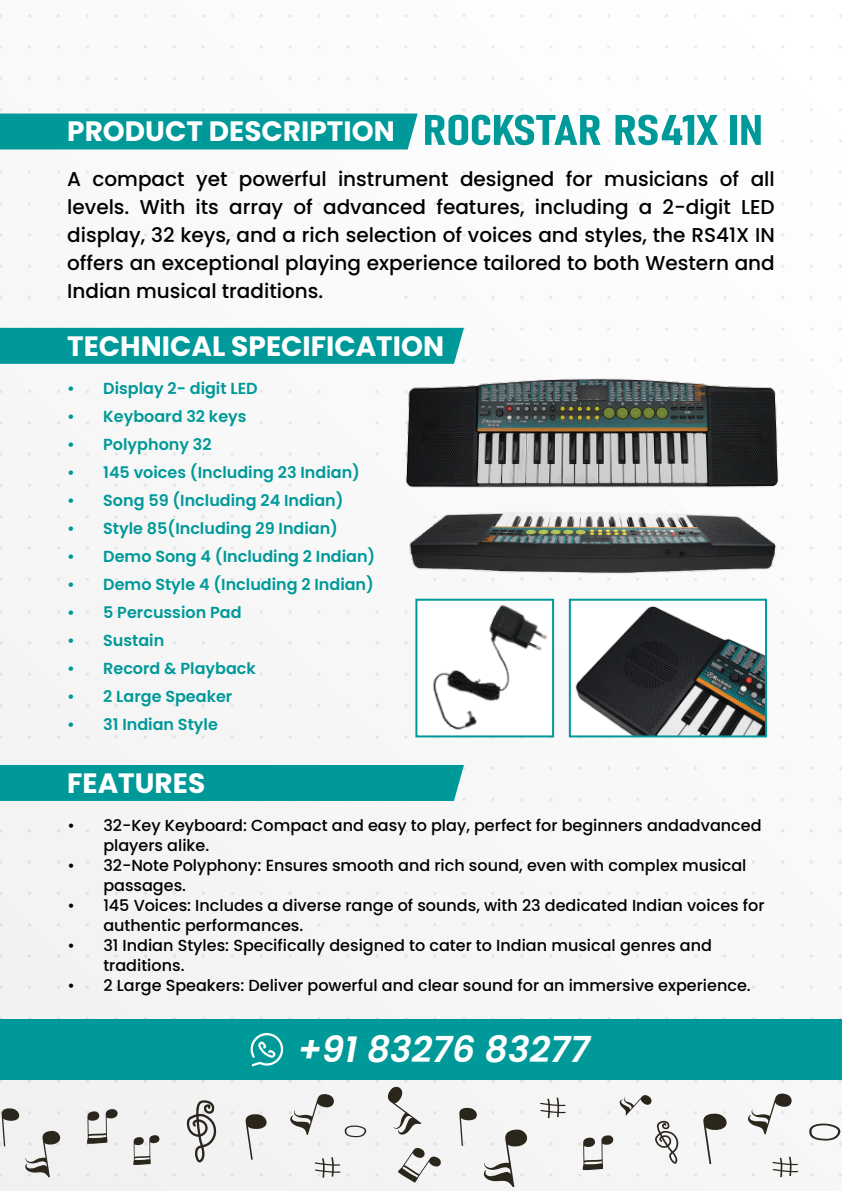
<style>
.page{position:relative;width:842px;height:1191px;background:#f8f8f8}
.page>*{position:absolute;margin:0;border:0;box-sizing:border-box;transform-origin:0 0}
.t1{font:italic 600 36px "Poppins";color:#fff}
.t2{font:700 28px "Poppins";color:#fff}
.t3{font:500 20px/28px "Poppins";color:#000;text-align:justify}
.t4{font:500 16px/20px "Poppins";color:#000}
.t5{font:600 16px "Poppins";color:#099}
.s1{font-family:"Bahnschrift";font-weight:400;font-size:42.2px;color:#099}
</style>
<div class="page">
<svg style="left:0;top:108px;width:418px;height:41px;background:#24a6a6"></svg>
<svg style="left:0;top:1108px;width:61px;height:69px"></svg>
<svg style="left:315px;top:1157px;width:25px;height:20px"></svg>
<svg style="left:344px;top:1125px;width:22px;height:20px"></svg>
<svg style="left:246px;top:1111px;width:21px;height:48px"></svg>
<svg style="left:288px;top:1094px;width:46px;height:41px"></svg>
<svg style="left:186px;top:1100px;width:31px;height:62px"></svg>
<svg style="left:86px;top:1109px;width:32px;height:36px"></svg>
<svg style="left:133px;top:1135px;width:27px;height:30px"></svg>
<svg style="left:459px;top:1107px;width:69px;height:80px"></svg>
<svg style="left:772px;top:1156px;width:26px;height:21px"></svg>
<svg style="left:540px;top:1097px;width:26px;height:21px"></svg>
<svg style="left:809px;top:1123px;width:32px;height:22px"></svg>
<svg style="left:703px;top:1111px;width:24px;height:53px"></svg>
<svg style="left:748px;top:1093px;width:44px;height:41px"></svg>
<svg style="left:387px;top:1080px;width:34px;height:55px"></svg>
<svg style="left:398px;top:1142px;width:43px;height:40px"></svg>
<svg style="left:578px;top:1095px;width:100px;height:81px"></svg>
<div style="left:0;top:1019px;width:842px;height:61px;background:#099"></div>
<svg style="left:251px;top:1033px;width:32px;height:33px"></svg>
<div style="left:0;top:327px;width:464px;height:37px;background:#099"></div>
<div style="left:0;top:765px;width:464px;height:36px;background:#099"></div>
<img style="left:433px;top:605px;width:114px;height:125px">
<div style="left:415px;top:599px;width:139px;height:138px;border:2px solid #099"></div>
<div style="left:570px;top:600px;width:196px;height:136px;background:#fff"></div>
<img style="left:575px;top:606px;width:189px;height:128px">
<div style="left:569px;top:599px;width:198px;height:138px;border:2px solid #099"></div>
<img style="left:409px;top:511px;width:367px;height:68px">
<img style="left:405px;top:378px;width:373px;height:110px">
<h2 class="t2" style="left:67px;top:115px;width:697px">PRODUCT DESCRIPTION <span class="s1">ROCKSTAR RS41X IN</span></h2>
<p class="t3" style="left:67px;top:165px;width:709px">A compact yet powerful instrument designed for musicians of all levels. With its array of advanced features, including a 2-digit LED display, 32 keys, and a rich selection of voices and styles, the RS41X IN offers an exceptional playing experience tailored to both Western and Indian musical traditions.</p>
<h2 class="t2" style="left:67px;top:329px;width:378px">TECHNICAL SPECIFICATION</h2>
<p class="t5" style="left:67px;top:379px;width:192px">• Display 2- digit LED</p>
<p class="t5" style="left:67px;top:407px;width:181px">• Keyboard 32 keys</p>
<p class="t5" style="left:67px;top:435px;width:146px">• Polyphony 32</p>
<p class="t5" style="left:67px;top:463px;width:294px">• 145 voices (Including 23 Indian)</p>
<p class="t5" style="left:67px;top:491px;width:278px">• Song 59 (Including 24 Indian)</p>
<p class="t5" style="left:67px;top:519px;width:272px">• Style 85(Including 29 Indian)</p>
<p class="t5" style="left:67px;top:547px;width:310px">• Demo Song 4 (Including 2 Indian)</p>
<p class="t5" style="left:67px;top:575px;width:308px">• Demo Style 4 (Including 2 Indian)</p>
<p class="t5" style="left:67px;top:603px;width:176px">• 5 Percussion Pad</p>
<p class="t5" style="left:67px;top:631px;width:99px">• Sustain</p>
<p class="t5" style="left:67px;top:659px;width:190px">• Record &amp; Playback</p>
<p class="t5" style="left:67px;top:687px;width:167px">• 2 Large Speaker</p>
<p class="t5" style="left:67px;top:715px;width:152px">• 31 Indian Style</p>
<h2 class="t2" style="left:67px;top:766px;width:140px">FEATURES</h2>
<p class="t4" style="left:103px;top:815px;width:660px;text-indent:-36px">• 32-Key Keyboard: Compact and easy to play, perfect for beginners andadvanced players alike.</p>
<p class="t4" style="left:103px;top:855px;width:645px;text-indent:-36px">• 32-Note Polyphony: Ensures smooth and rich sound, even with complex musical passages.</p>
<p class="t4" style="left:103px;top:895px;width:663px;text-indent:-36px">• 145 Voices: Includes a diverse range of sounds, with 23 dedicated Indian voices for authentic performances.</p>
<p class="t4" style="left:103px;top:935px;width:610px;text-indent:-36px">• 31 Indian Styles: Specifically designed to cater to Indian musical genres and traditions.</p>
<p class="t4" style="left:67px;top:975px;width:685px">• 2 Large Speakers: Deliver powerful and clear sound for an immersive experience.</p>
<h1 class="t1" style="left:298px;top:1029px;width:294px">+91 83276 83277</h1>
</div>
